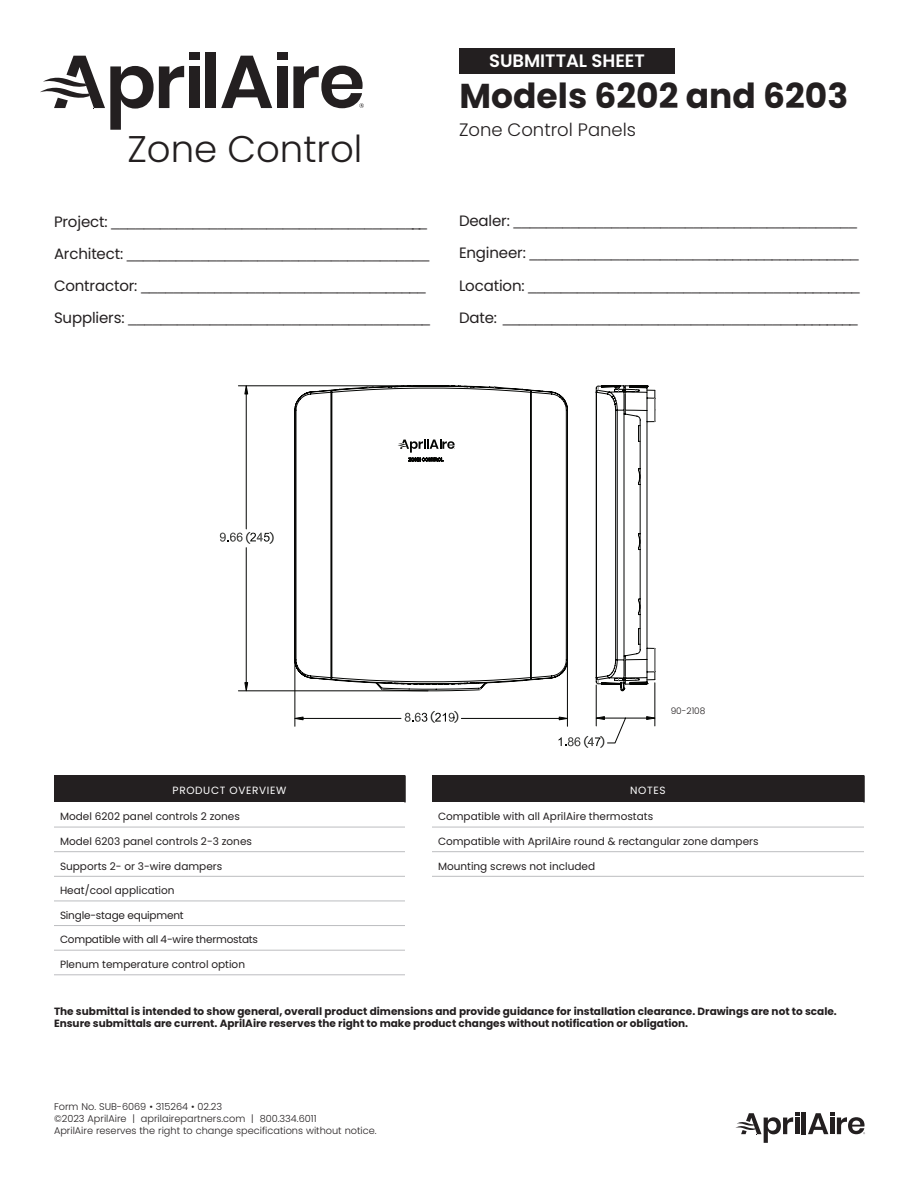
<style>
.page{position:relative;width:918px;height:1188px;background:#fff}
.page>*{position:absolute;margin:0;border:0;box-sizing:border-box;transform-origin:0 0}
.Product_Type_Under_L{font:300 37.2px "Poppins";color:#231f20}
.Model_Number{font:700 34.5px "Poppins";color:#231f20}
.Description_Line{font:300 18px "Poppins";color:#231f20}
.Sheet_Type{font:600 18px "Poppins";color:#fff}
.t1{font:15px "Gotham Narrow";color:#231f20}
.t2{font:14.25px "Gotham Narrow";color:#040503}
.t3{font:10.5px "Poppins";color:#231f20}
.t4{font:700 10.5px/12.6px "Poppins";color:#231f20}
.t5{font:10.5px "Poppins";letter-spacing:-.02em;color:#231f20}
.t6{font:10.5px "Poppins";letter-spacing:.06em;color:#fff}
.t7{font:300 9.75px "Poppins";color:#231f20}
.t8{font:300 9px "Poppins";color:#231f20}
.s1{font-family:"Poppins"}
</style>
<div class="page">
<svg style="left:221px;top:56px;width:51px;height:52px"></svg>
<div style="left:189px;top:66px;width:11px;height:42px;background:#231f20"></div>
<div style="left:205px;top:52px;width:11px;height:56px;background:#231f20"></div>
<div style="left:278px;top:66px;width:10px;height:42px;background:#231f20"></div>
<div style="left:189px;top:52px;width:11px;height:8px;background:#231f20"></div>
<div style="left:278px;top:52px;width:10px;height:8px;background:#231f20"></div>
<svg style="left:293px;top:66px;width:71px;height:42px"></svg>
<svg style="left:40px;top:56px;width:144px;height:74px"></svg>
<div style="left:459px;top:48px;width:216px;height:26px;background:#231f20"></div>
<div style="left:54px;top:775px;width:351px;height:27px;background:#231f20"></div>
<hr style="left:404px;top:775px;width:2px;height:27px;background:#231f20">
<hr style="left:54px;top:827px;width:351px;height:1px;background:#bcbdc0">
<hr style="left:54px;top:851px;width:351px;height:1px;background:#bcbdc0">
<hr style="left:54px;top:876px;width:351px;height:1px;background:#bcbdc0">
<hr style="left:54px;top:901px;width:351px;height:1px;background:#bcbdc0">
<hr style="left:54px;top:925px;width:351px;height:1px;background:#bcbdc0">
<hr style="left:54px;top:950px;width:351px;height:1px;background:#bcbdc0">
<hr style="left:54px;top:974px;width:351px;height:1px;background:#bcbdc0">
<div style="left:432px;top:775px;width:432px;height:27px;background:#231f20"></div>
<hr style="left:863px;top:775px;width:2px;height:27px;background:#231f20">
<hr style="left:432px;top:827px;width:432px;height:1px;background:#bcbdc0">
<hr style="left:432px;top:851px;width:432px;height:1px;background:#bcbdc0">
<hr style="left:432px;top:876px;width:432px;height:1px;background:#bcbdc0">
<svg style="left:295px;top:387px;width:273px;height:303px"></svg>
<hr style="left:295px;top:663px;width:1px;height:63px;background:#040503">
<hr style="left:567px;top:663px;width:1px;height:63px;background:#040503">
<hr style="left:303px;top:718px;width:98px;height:1px;background:#040503">
<hr style="left:461px;top:718px;width:98px;height:1px;background:#040503">
<svg style="left:294px;top:716px;width:10px;height:5px"></svg>
<svg style="left:558px;top:716px;width:10px;height:5px"></svg>
<svg style="left:405px;top:713px;width:22px;height:9px"></svg>
<svg style="left:435px;top:713px;width:19px;height:9px"></svg>
<hr style="left:238px;top:386px;width:190px;height:1px;background:#040503">
<hr style="left:238px;top:691px;width:190px;height:1px;background:#040503">
<hr style="left:246px;top:394px;width:1px;height:135px;background:#040503">
<hr style="left:246px;top:548px;width:1px;height:135px;background:#040503">
<svg style="left:244px;top:385px;width:4px;height:10px"></svg>
<svg style="left:244px;top:682px;width:4px;height:10px"></svg>
<svg style="left:220px;top:533px;width:23px;height:9px"></svg>
<svg style="left:250px;top:533px;width:20px;height:9px"></svg>
<svg style="left:559px;top:737px;width:22px;height:9px"></svg>
<svg style="left:588px;top:385px;width:68px;height:361px"></svg>
<svg style="left:368px;top:387px;width:127px;height:303px"></svg>
<hr style="left:802px;top:1112px;width:4px;height:22px;background:#231f20">
<svg style="left:808px;top:1112px;width:57px;height:22px"></svg>
<svg style="left:735px;top:1112px;width:65px;height:31px"></svg>
<p class="Sheet_Type" style="left:489px;top:50px;width:157px">SUBMITTAL SHEET</p>
<p class="Product_Type_Under_L" style="left:127px;top:128px;width:237px">Zone Control</p>
<p class="t1" style="left:54px;top:212px;width:375px"><span class="s1">Project:</span> _______________________________________</p>
<p class="t1" style="left:54px;top:244px;width:377px"><span class="s1">Architect:</span> _____________________________________</p>
<p class="t1" style="left:54px;top:277px;width:373px"><span class="s1">Contractor:</span> ___________________________________</p>
<p class="t1" style="left:54px;top:309px;width:378px"><span class="s1">Suppliers:</span> _____________________________________</p>
<p class="Model_Number" style="left:460px;top:76px;width:390px">Models 6202 and 6203</p>
<p class="Description_Line" style="left:459px;top:119px;width:179px">Zone Control Panels</p>
<p class="t1" style="left:459px;top:212px;width:400px"><span class="s1">Dealer:</span> __________________________________________</p>
<p class="t1" style="left:459px;top:244px;width:401px"><span class="s1">Engineer:</span> _________________________________________</p>
<p class="t1" style="left:459px;top:276px;width:402px"><span class="s1">Location:</span> _________________________________________</p>
<p class="t1" style="left:459px;top:308px;width:400px"><span class="s1">Date:</span> ____________________________________________</p>
<p class="t2" style="left:245px;top:528px;width:7px">(</p>
<p class="t2" style="left:269px;top:528px;width:7px">)</p>
<p class="t6" style="left:173px;top:785px;width:115px">PRODUCT OVERVIEW</p>
<p class="t3" style="left:60px;top:810px;width:181px">Model 6202 panel controls 2 zones</p>
<p class="t3" style="left:60px;top:835px;width:194px">Model 6203 panel controls 2-3 zones</p>
<p class="t3" style="left:60px;top:860px;width:164px">Supports 2- or 3-wire dampers</p>
<p class="t3" style="left:60px;top:884px;width:116px">Heat/cool application</p>
<p class="t5" style="left:60px;top:909px;width:125px">Single-stage equipment</p>
<p class="t5" style="left:60px;top:934px;width:200px">Compatible with all 4-wire thermostats</p>
<p class="t3" style="left:60px;top:958px;width:187px">Plenum temperature control option</p>
<p class="t2" style="left:430px;top:708px;width:7px">(</p>
<p class="t2" style="left:454px;top:708px;width:7px">)</p>
<p class="t2" style="left:583px;top:732px;width:23px">( )</p>
<p class="t8" style="left:671px;top:705px;width:36px">90-2108</p>
<p class="t6" style="left:630px;top:785px;width:37px">NOTES</p>
<p class="t3" style="left:438px;top:810px;width:217px">Compatible with all AprilAire thermostats</p>
<p class="t3" style="left:438px;top:835px;width:322px">Compatible with AprilAire round &amp; rectangular zone dampers</p>
<p class="t3" style="left:438px;top:860px;width:159px">Mounting screws not included</p>
<p class="t4" style="left:54px;top:1005px;width:784px">The submittal is intended to show general, overall product dimensions and provide guidance for installation clearance. Drawings are not to scale.<br>Ensure submittals are current. AprilAire reserves the right to make product changes without notification or obligation.</p>
<p class="t7" style="left:54px;top:1101px;width:170px">Form No. SUB-6069 • 315264 • 02.23</p>
<p class="t7" style="left:54px;top:1113px;width:264px">©2023 AprilAire | aprilairepartners.com | 800.334.6011</p>
<p class="t7" style="left:54px;top:1125px;width:324px">AprilAire reserves the right to change specifications without notice.</p>
</div>
